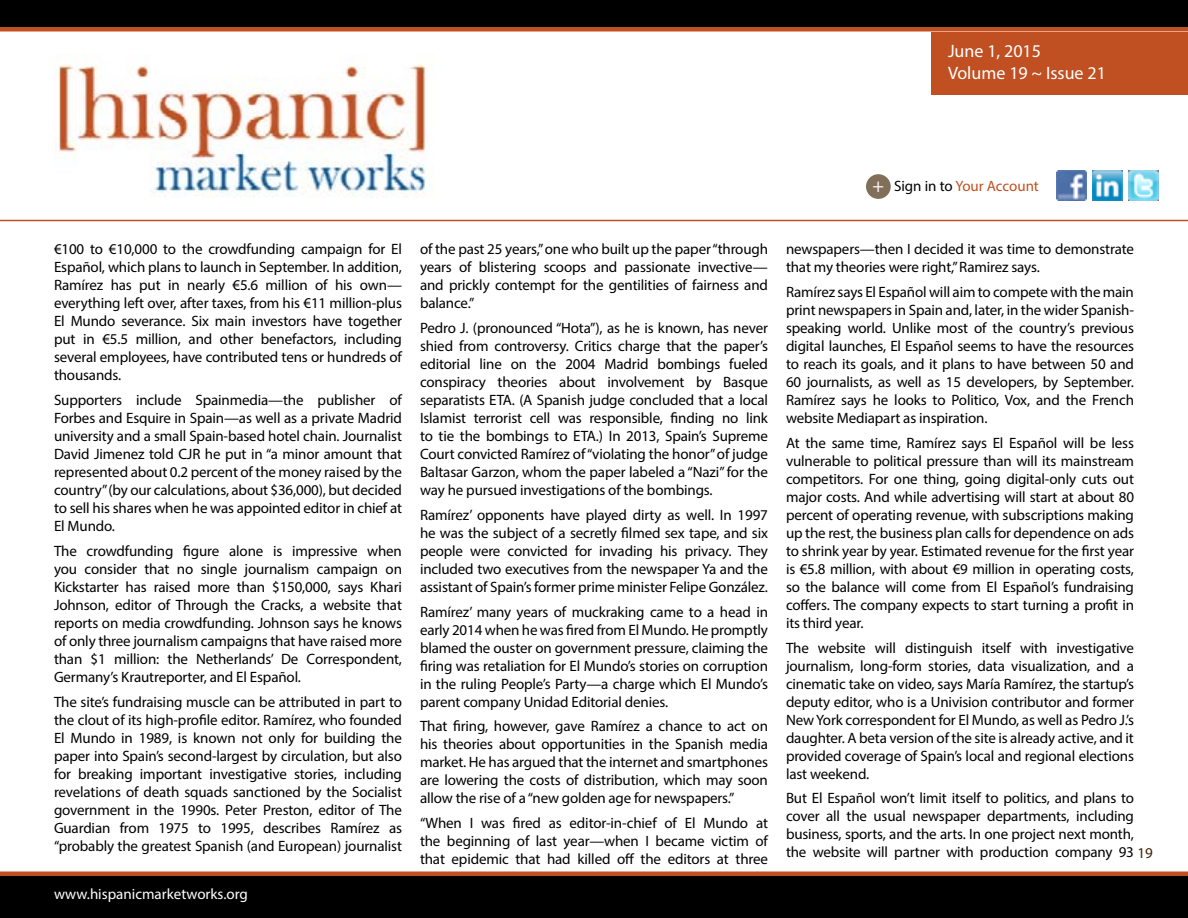
<style>
.page{position:relative;width:1188px;height:918px;background:#fff}
.page>*{position:absolute;margin:0;border:0;box-sizing:border-box;transform-origin:0 0}
.t1{font:18px/21.6px "Myriad Pro";color:#fff}
.t2{font:15px/18px "Myriad Pro";letter-spacing:-.01em;color:#000;text-align:justify}
.t3{font:15px "Myriad Pro";color:#fff}
.t4{font:15px "Myriad Pro";color:#c05021}
.s1{font-size:19.5px;color:#fff}
.s2{color:#000}
.s3{color:#3f2100}
</style>
<div class="page">
<div style="left:0;top:874px;width:1188px;height:44px;background:#000"></div>
<hr style="left:0;top:872px;width:1188px;height:4px;background:#c05021">
<div style="left:0;top:27px;width:1188px;height:5px;background:#c05021"></div>
<div style="left:932px;top:32px;width:256px;height:62px;background:#c05021"></div>
<img style="left:1057px;top:170px;width:30px;height:30px">
<img style="left:1129px;top:170px;width:30px;height:30px">
<img style="left:1093px;top:170px;width:30px;height:30px">
<div style="left:866px;top:174px;width:25px;height:25px;background:#826f59;border-radius:50%"></div>
<div style="left:0;top:0;width:1188px;height:27px;background:#000"></div>
<hr style="left:0;top:220px;width:1188px;height:1px;background:#c05021">
<img style="left:54px;top:54px;width:381px;height:144px">
<p class="t1" style="left:948px;top:40px;width:159px">June 1, 2015<br>Volume 19 ~ Issue 21</p>
<p class="t4" style="left:872px;top:177px;width:168px"><span class="s1">+</span> <span class="s2">Sign in to</span> Your Account</p>
<p class="t2" style="left:54px;top:240px;width:350px">€100 to €10,000 to the crowdfunding campaign for El Español, which plans to launch in September. In addition, Ramírez has put in nearly €5.6 million of his own— everything left over, after taxes, from his €11 million-plus El Mundo severance. Six main investors have together put in €5.5 million, and other benefactors, including several employees, have contributed tens or hundreds of thousands.</p>
<p class="t2" style="left:54px;top:391px;width:350px">Supporters include Spainmedia—the publisher of Forbes and Esquire in Spain—as well as a private Madrid university and a small Spain-based hotel chain. Journalist David Jimenez told CJR he put in “a minor amount that represented about 0.2 percent of the money raised by the country” (by our calculations, about $36,000), but decided to sell his shares when he was appointed editor in chief at El Mundo.</p>
<p class="t2" style="left:54px;top:541px;width:350px">The crowdfunding figure alone is impressive when you consider that no single journalism campaign on Kickstarter has raised more than $150,000, says Khari Johnson, editor of Through the Cracks, a website that reports on media crowdfunding. Johnson says he knows of only three journalism campaigns that have raised more than $1 million: the Netherlands’ De Correspondent, Germany’s Krautreporter, and El Español.</p>
<p class="t2" style="left:54px;top:692px;width:350px">The site’s fundraising muscle can be attributed in part to the clout of its high-profile editor. Ramírez, who founded El Mundo in 1989, is known not only for building the paper into Spain’s second-largest by circulation, but also for breaking important investigative stories, including revelations of death squads sanctioned by the Socialist government in the 1990s. Peter Preston, editor of The Guardian from 1975 to 1995, describes Ramírez as “probably the greatest Spanish (and European) journalist</p>
<p class="t3" style="left:54px;top:884px;width:195px">www.hispanicmarketworks.org</p>
<p class="t2" style="left:420px;top:240px;width:350px">of the past 25 years,” one who built up the paper “through years of blistering scoops and passionate invective— and prickly contempt for the gentilities of fairness and balance.”</p>
<p class="t2" style="left:420px;top:319px;width:350px">Pedro J. (pronounced “Hota”), as he is known, has never shied from controversy. Critics charge that the paper’s editorial line on the 2004 Madrid bombings fueled conspiracy theories about involvement by Basque separatists ETA. (A Spanish judge concluded that a local Islamist terrorist cell was responsible, finding no link to tie the bombings to ETA.) In 2013, Spain’s Supreme Court convicted Ramírez of “violating the honor” of judge Baltasar Garzon, whom the paper labeled a “Nazi” for the way he pursued investigations of the bombings.</p>
<p class="t2" style="left:420px;top:505px;width:350px">Ramírez’ opponents have played dirty as well. In 1997 he was the subject of a secretly filmed sex tape, and six people were convicted for invading his privacy. They included two executives from the newspaper Ya and the assistant of Spain’s former prime minister Felipe González.</p>
<p class="t2" style="left:420px;top:602px;width:350px">Ramírez’ many years of muckraking came to a head in early 2014 when he was fired from El Mundo. He promptly blamed the ouster on government pressure, claiming the firing was retaliation for El Mundo’s stories on corruption in the ruling People’s Party—a charge which El Mundo’s parent company Unidad Editorial denies.</p>
<p class="t2" style="left:420px;top:717px;width:350px">That firing, however, gave Ramírez a chance to act on his theories about opportunities in the Spanish media market. He has argued that the internet and smartphones are lowering the costs of distribution, which may soon allow the rise of a “new golden age for newspapers.”</p>
<p class="t2" style="left:420px;top:814px;width:350px">“When I was fired as editor-in-chief of El Mundo at the beginning of last year—when I became victim of that epidemic that had killed off the editors at three</p>
<p class="t2" style="left:786px;top:240px;width:349px">newspapers—then I decided it was time to demonstrate that my theories were right,” Ramirez says.</p>
<p class="t2" style="left:786px;top:283px;width:350px">Ramírez says El Español will aim to compete with the main print newspapers in Spain and, later, in the wider Spanish&shy;speaking world. Unlike most of the country’s previous digital launches, El Español seems to have the resources to reach its goals, and it plans to have between 50 and 60 journalists, as well as 15 developers, by September.<br>Ramírez says he looks to Politico, Vox, and the French website Mediapart as inspiration.</p>
<p class="t2" style="left:786px;top:433px;width:350px">At the same time, Ramírez says El Español will be less vulnerable to political pressure than will its mainstream competitors. For one thing, going digital-only cuts out major costs. And while advertising will start at about 80 percent of operating revenue, with subscriptions making up the rest, the business plan calls for dependence on ads to shrink year by year. Estimated revenue for the first year is €5.8 million, with about €9 million in operating costs, so the balance will come from El Español’s fundraising coffers. The company expects to start turning a profit in its third year.</p>
<p class="t2" style="left:786px;top:638px;width:350px">The website will distinguish itself with investigative journalism, long-form stories, data visualization, and a cinematic take on video, says María Ramírez, the startup’s deputy editor, who is a Univision contributor and former New York correspondent for El Mundo, as well as Pedro J.’s daughter. A beta version of the site is already active, and it provided coverage of Spain’s local and regional elections last weekend.</p>
<p class="t2" style="left:786px;top:789px;width:350px">But El Español won’t limit itself to politics, and plans to cover all the usual newspaper departments, including business, sports, and the arts. In one project next month,</p>
<p class="t2" style="left:786px;top:843px;width:368px">the website will partner with production company 93 <span class="s3">19</span></p>
</div>
